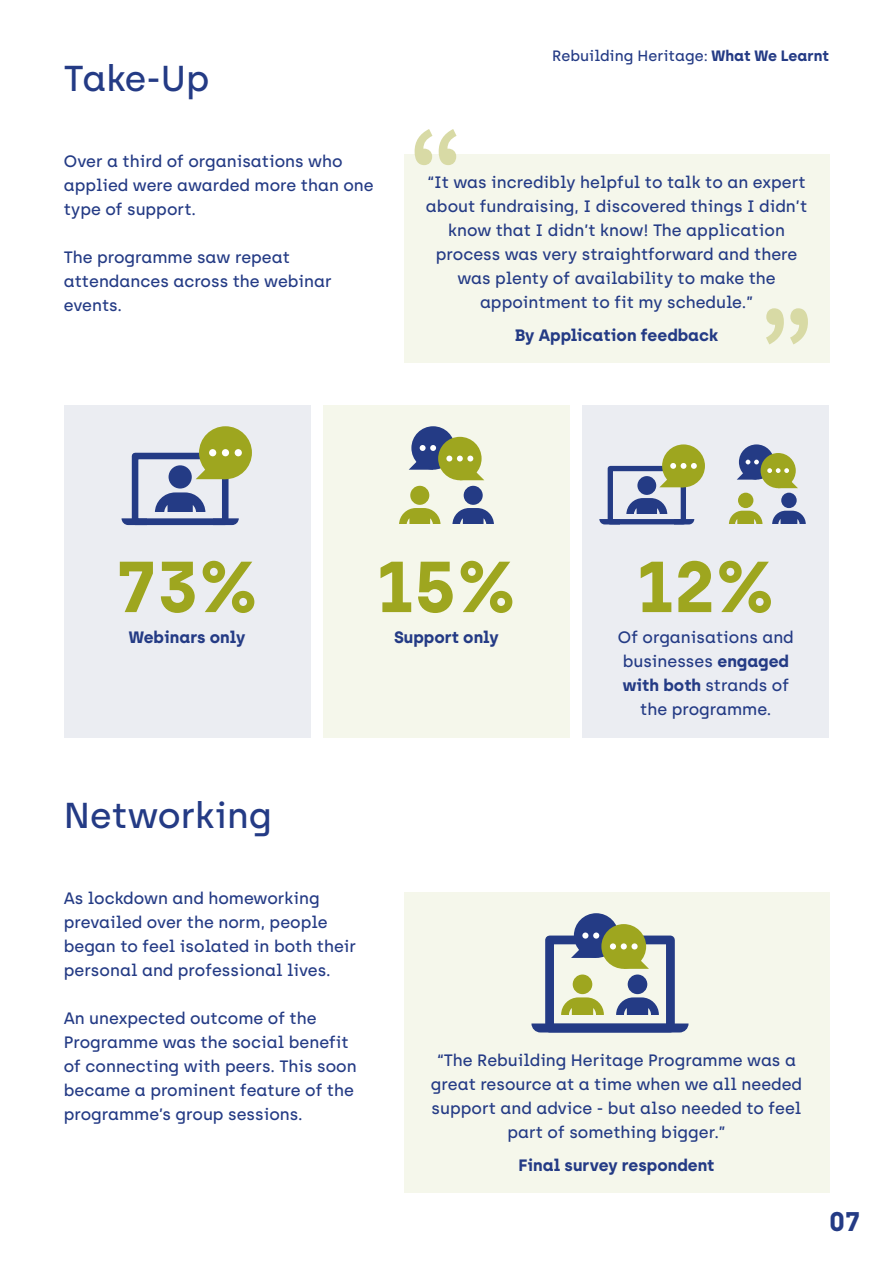
<style>
.page{position:relative;width:893px;height:1263px;background:#fff}
.page>*{position:absolute;margin:0;border:0;box-sizing:border-box;transform-origin:0 0}
.t1{font:700 72px "Archia";color:#9ea61f}
.t2{font:500 36px "Archia";color:#243b85}
.t3{font:700 27px "Archia";color:#243b85}
.t4{font:500 16.5px/24px "Archia";color:#243b85}
.t5{font:700 16.5px "Archia";color:#243b85}
.t6{font:500 15px "Archia";color:#243b85}
.s1{font-weight:700}
</style>
<div class="page">
<div style="left:404px;top:892px;width:425px;height:300px;background:#f5f7eb"></div>
<div style="left:404px;top:154px;width:425px;height:208px;background:#f5f7eb"></div>
<svg style="left:766px;top:308px;width:42px;height:36px"></svg>
<svg style="left:415px;top:129px;width:42px;height:36px"></svg>
<div style="left:573px;top:974px;width:19px;height:20px;background:#9ea61f;border-radius:50%"></div>
<div style="left:628px;top:974px;width:19px;height:20px;background:#243b85;border-radius:50%"></div>
<div style="left:545px;top:935px;width:130px;height:97px;border:9px solid #243b85"></div>
<svg style="left:531px;top:997px;width:157px;height:35px"></svg>
<div style="left:574px;top:913px;width:45px;height:45px;background:#243b85;border-radius:50%"></div>
<svg style="left:571px;top:933px;width:23px;height:25px"></svg>
<div style="left:582px;top:932px;width:6px;height:7px;background:#fff;border-radius:50%"></div>
<div style="left:593px;top:932px;width:6px;height:7px;background:#fff;border-radius:50%"></div>
<div style="left:601px;top:924px;width:45px;height:45px;background:#9ea61f;border-radius:50%"></div>
<svg style="left:610px;top:943px;width:39px;height:26px"></svg>
<div style="left:64px;top:405px;width:246px;height:332px;background:#ebedf2"></div>
<div style="left:132px;top:453px;width:97px;height:72px;border:7px solid #243b85"></div>
<div style="left:199px;top:426px;width:53px;height:53px;background:#9ea61f;border-radius:50%"></div>
<svg style="left:196px;top:449px;width:29px;height:30px"></svg>
<div style="left:209px;top:449px;width:7px;height:7px;background:#fff;border-radius:50%"></div>
<div style="left:222px;top:449px;width:7px;height:7px;background:#fff;border-radius:50%"></div>
<div style="left:235px;top:449px;width:7px;height:7px;background:#fff;border-radius:50%"></div>
<div style="left:169px;top:465px;width:23px;height:23px;background:#243b85;border-radius:50%"></div>
<div style="left:147px;top:513px;width:66px;height:18px;background:linear-gradient(to right,#e6e8ef,#e6e8ef)"></div>
<svg style="left:122px;top:492px;width:117px;height:33px"></svg>
<div style="left:323px;top:405px;width:247px;height:332px;background:#f5f7eb"></div>
<div style="left:583px;top:405px;width:246px;height:332px;background:#ebedf2"></div>
<div style="left:410px;top:486px;width:19px;height:19px;background:#9ea61f;border-radius:50%"></div>
<svg style="left:399px;top:508px;width:42px;height:16px"></svg>
<div style="left:464px;top:486px;width:19px;height:19px;background:#243b85;border-radius:50%"></div>
<svg style="left:452px;top:508px;width:42px;height:16px"></svg>
<div style="left:411px;top:426px;width:44px;height:44px;background:#243b85;border-radius:50%"></div>
<svg style="left:409px;top:445px;width:27px;height:25px"></svg>
<div style="left:438px;top:437px;width:44px;height:43px;background:#9ea61f;border-radius:50%"></div>
<svg style="left:446px;top:456px;width:38px;height:24px"></svg>
<div style="left:738px;top:493px;width:15px;height:15px;background:#9ea61f;border-radius:50%"></div>
<svg style="left:729px;top:511px;width:33px;height:13px"></svg>
<div style="left:781px;top:493px;width:16px;height:15px;background:#243b85;border-radius:50%"></div>
<svg style="left:772px;top:511px;width:34px;height:13px"></svg>
<div style="left:739px;top:444px;width:35px;height:36px;background:#243b85;border-radius:50%"></div>
<svg style="left:737px;top:460px;width:22px;height:20px"></svg>
<div style="left:761px;top:453px;width:35px;height:35px;background:#9ea61f;border-radius:50%"></div>
<svg style="left:767px;top:468px;width:31px;height:20px"></svg>
<div style="left:608px;top:466px;width:78px;height:58px;border:5px solid #243b85"></div>
<div style="left:662px;top:444px;width:43px;height:43px;background:#9ea61f;border-radius:50%"></div>
<svg style="left:659px;top:463px;width:38px;height:24px"></svg>
<div style="left:637px;top:476px;width:19px;height:19px;background:#243b85;border-radius:50%"></div>
<svg style="left:599px;top:498px;width:95px;height:27px"></svg>
<h2 class="t2" style="left:64px;top:57px;width:147px">Take-Up</h2>
<p class="t4" style="left:64px;top:149px;width:311px">Over a third of organisations who applied were awarded more than one type of support.</p>
<p class="t4" style="left:64px;top:245px;width:270px">The programme saw repeat attendances across the webinar events.</p>
<p class="t6" style="left:552px;top:47px;width:278px">Rebuilding Heritage: <span class="s1">What We Learnt</span></p>
<p class="t4" style="left:426px;top:170px;width:383px;text-align:center">“It was incredibly helpful to talk to an expert about fundraising, I discovered things I didn’t know that I didn’t know! The application process was very straightforward and there was plenty of availability to make the appointment to fit my schedule.”</p>
<p class="t5" style="left:515px;top:325px;width:205px">By Application feedback</p>
<h1 class="t1" style="left:116px;top:542px;width:143px">73%</h1>
<h1 class="t1" style="left:377px;top:542px;width:141px">15%</h1>
<h1 class="t1" style="left:637px;top:542px;width:139px">12%</h1>
<p class="t5" style="left:129px;top:627px;width:118px">Webinars only</p>
<p class="t5" style="left:394px;top:627px;width:106px">Support only</p>
<p class="t4" style="left:618px;top:625px;width:177px;text-align:center">Of organisations and businesses <span class="s1">engaged with both</span> strands of the programme.</p>
<h2 class="t2" style="left:64px;top:794px;width:210px">Networking</h2>
<p class="t4" style="left:64px;top:886px;width:294px">As lockdown and homeworking prevailed over the norm, people began to feel isolated in both their personal and professional lives.</p>
<p class="t4" style="left:64px;top:1006px;width:294px">An unexpected outcome of the<br>Programme was the social benefit of connecting with peers. This soon became a prominent feature of the programme’s group sessions.</p>
<p class="t4" style="left:431px;top:1048px;width:373px;text-align:center">“The Rebuilding Heritage Programme was a great resource at a time when we all needed support and advice - but also needed to feel part of something bigger.”</p>
<p class="t5" style="left:518px;top:1155px;width:198px">Final survey respondent</p>
<h3 class="t3" style="left:829px;top:1205px;width:33px">07</h3>
</div>
